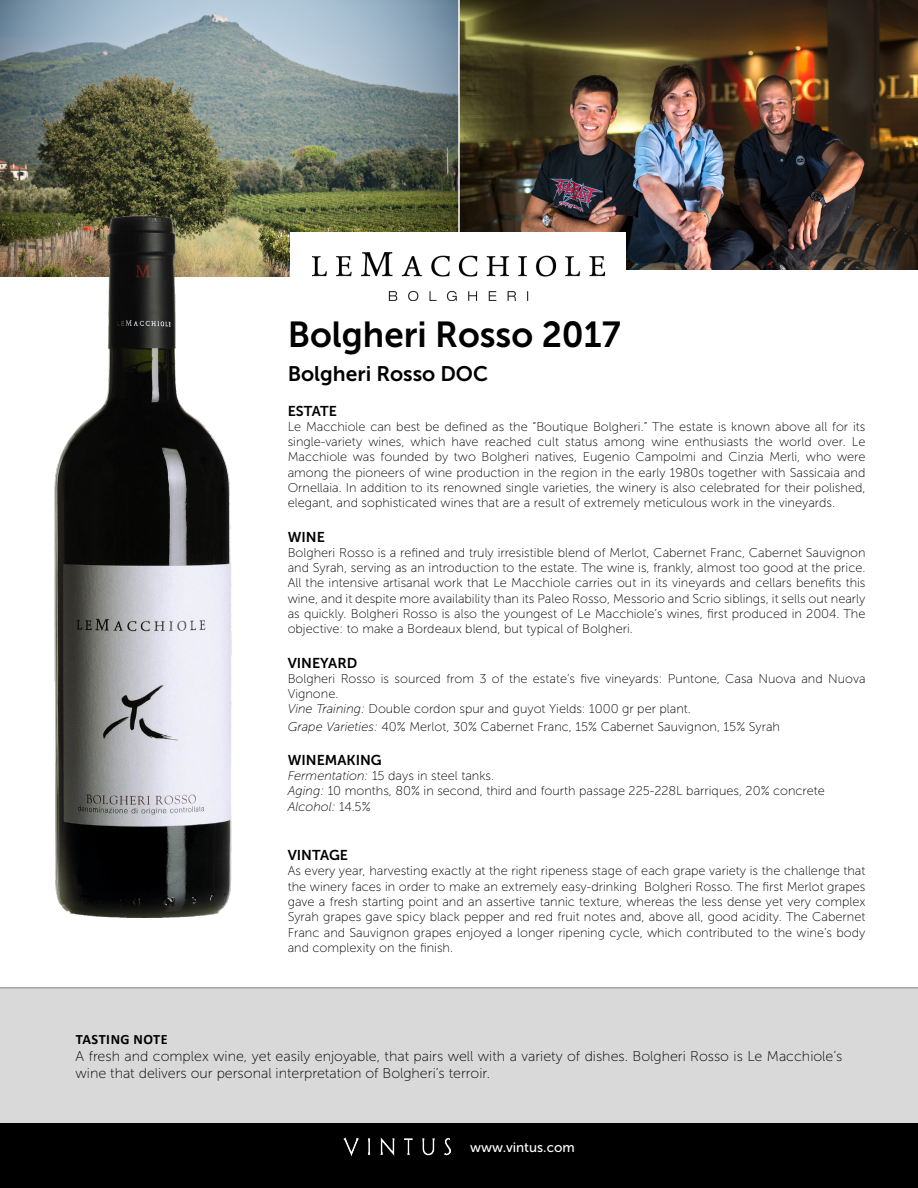
<style>
.page{position:relative;width:918px;height:1188px;background:#fff}
.page>*{position:absolute;margin:0;border:0;box-sizing:border-box;transform-origin:0 0}
.t1{font:36px "Museo Sans 700";color:#000}
.t2{font:21px "Museo Sans 700";color:#000}
.t3{font:14.25px/17.1px "Museo Sans 100";color:#000}
.t4{font:14.25px "Museo Sans 700";color:#000}
.t5{font:700 14.25px "Calibri";letter-spacing:.04em;color:#000}
.t6{font:13.5px "Museo Sans 500";color:#fff}
.t7{font:12.75px/15.3px "Museo Sans 100";color:#000;text-align:justify}
.s1{font-style:italic}
</style>
<div class="page">
<img style="left:0;top:0;width:458px;height:276px">
<img style="left:460px;top:0;width:458px;height:270px">
<div style="left:290px;top:233px;width:336px;height:87px;background:#fff"></div>
<img style="left:312px;top:253px;width:292px;height:47px">
<div style="left:0;top:1123px;width:918px;height:65px;background:#000"></div>
<img style="left:343px;top:1138px;width:108px;height:18px">
<div style="left:0;top:988px;width:918px;height:135px;background:#d9d9d9"></div>
<hr style="left:0;top:987px;width:918px;height:1px;background:#7e7e7e">
<img style="left:54px;top:215px;width:178px;height:702px">
<h1 class="t1" style="left:288px;top:315px;width:335px">Bolgheri Rosso 2017</h1>
<h2 class="t2" style="left:288px;top:362px;width:202px">Bolgheri Rosso DOC</h2>
<p class="t4" style="left:288px;top:403px;width:51px">ESTATE</p>
<p class="t7" style="left:288px;top:419px;width:579px">Le Macchiole can best be defined as the “Boutique Bolgheri.” The estate is known above all for its single-variety wines, which have reached cult status among wine enthusiasts the world over. Le Macchiole was founded by two Bolgheri natives, Eugenio Campolmi and Cinzia Merli, who were among the pioneers of wine production in the region in the early 1980s together with Sassicaia and Ornellaia. In addition to its renowned single varieties, the winery is also celebrated for their polished, elegant, and sophisticated wines that are a result of extremely meticulous work in the vineyards.</p>
<p class="t4" style="left:288px;top:529px;width:39px">WINE</p>
<p class="t7" style="left:288px;top:545px;width:579px">Bolgheri Rosso is a refined and truly irresistible blend of Merlot, Cabernet Franc, Cabernet Sauvignon and Syrah, serving as an introduction to the estate. The wine is, frankly, almost too good at the price.<br>All the intensive artisanal work that Le Macchiole carries out in its vineyards and cellars benefits this wine, and it despite more availability than its Paleo Rosso, Messorio and Scrio siblings, it sells out nearly as quickly. Bolgheri Rosso is also the youngest of Le Macchiole’s wines, first produced in 2004. The objective: to make a Bordeaux blend, but typical of Bolgheri.</p>
<p class="t4" style="left:288px;top:655px;width:71px">VINEYARD</p>
<p class="t7" style="left:288px;top:671px;width:579px;text-align:left">Bolgheri Rosso is sourced from 3 of the estate’s five vineyards: Puntone, Casa Nuova and Nuova<br>Vignone.<br><span class="s1">Vine Training:</span> Double cordon spur and guyot Yields: 1000 gr per plant.</p>
<p class="t7" style="left:288px;top:719px;width:494px"><span class="s1">Grape Varieties:</span> 40% Merlot, 30% Cabernet Franc, 15% Cabernet Sauvignon, 15% Syrah</p>
<p class="t4" style="left:288px;top:752px;width:96px">WINEMAKING</p>
<p class="t7" style="left:288px;top:768px;width:539px;text-align:left"><span class="s1">Fermentation:</span> 15 days in steel tanks.<br><span class="s1">Aging:</span> 10 months, 80% in second, third and fourth passage 225-228L barriques, 20% concrete<br><span class="s1">Alcohol:</span> 14.5%</p>
<p class="t4" style="left:288px;top:847px;width:62px">VINTAGE</p>
<p class="t7" style="left:288px;top:864px;width:579px">As every year, harvesting exactly at the right ripeness stage of each grape variety is the challenge that the winery faces in order to make an extremely easy-drinking Bolgheri Rosso. The first Merlot grapes gave a fresh starting point and an assertive tannic texture, whereas the less dense yet very complex Syrah grapes gave spicy black pepper and red fruit notes and, above all, good acidity. The Cabernet Franc and Sauvignon grapes enjoyed a longer ripening cycle, which contributed to the wine’s body and complexity on the finish.</p>
<p class="t5" style="left:76px;top:1029px;width:94px">TASTING NOTE</p>
<p class="t3" style="left:76px;top:1048px;width:768px">A fresh and complex wine, yet easily enjoyable, that pairs well with a variety of dishes. Bolgheri Rosso is Le Macchiole’s wine that delivers our personal interpretation of Bolgheri’s terroir.</p>
<p class="t6" style="left:470px;top:1140px;width:106px">www.vintus.com</p>
</div>
